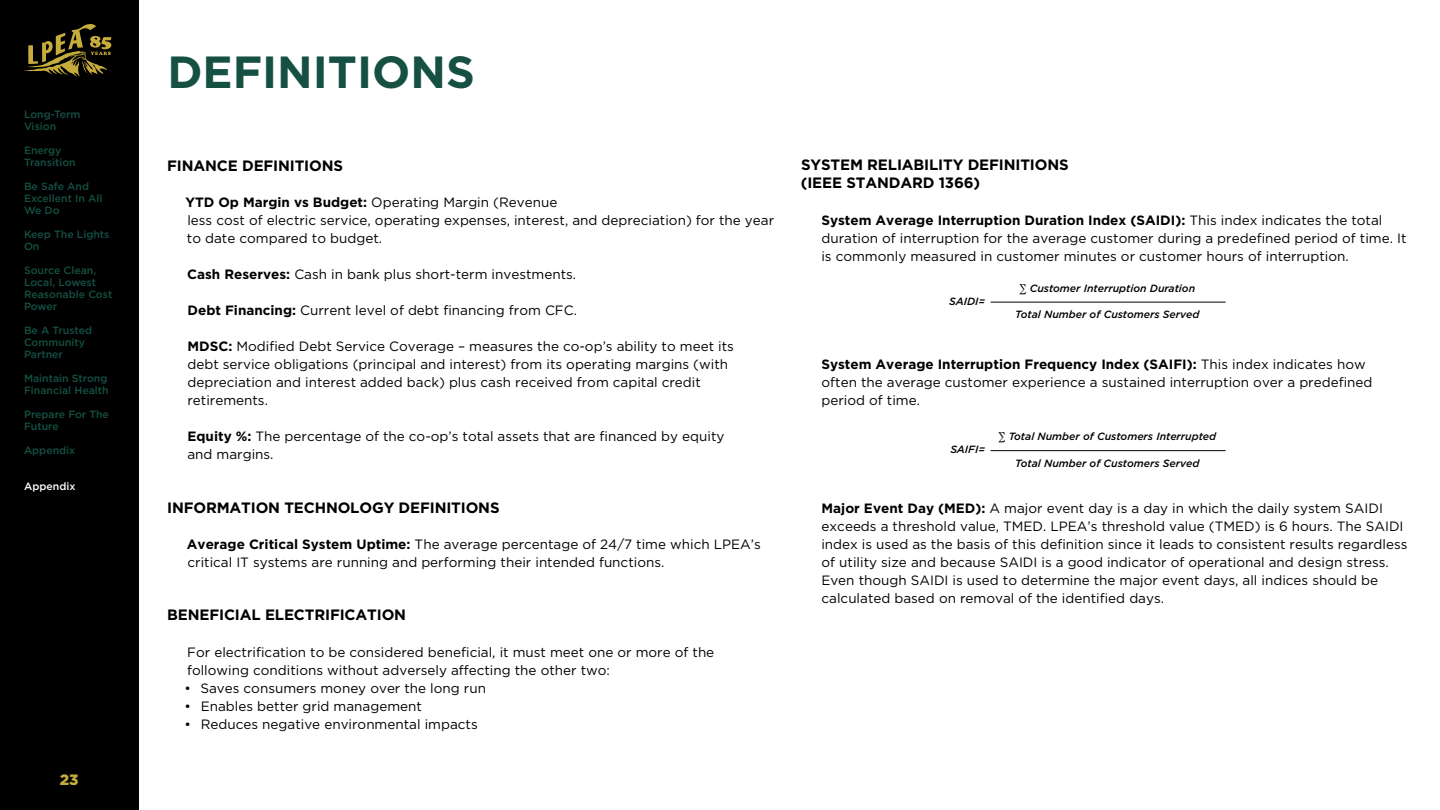
<style>
.page{position:relative;width:1440px;height:810px;background:#fff}
.page>*{position:absolute;margin:0;border:0;box-sizing:border-box;transform-origin:0 0}
.t1{font:700 45px "Gotham";color:#155043}
.t2{font:700 15px/18px "Gotham";letter-spacing:-.01em;color:#000}
.t3{font:900 15px "Gotham";color:#c5ac3c}
.t4{font:13.5px/18px "Gotham";color:#000}
.t5{font:500 10.5px/12px "Gotham";color:#155043}
.t6{font:italic 500 10.5px "Gotham";color:#000}
.t7{font:500 10.5px "Gotham";color:#fff}
.s1{font-weight:700}
</style>
<div class="page">
<div style="left:0;top:0;width:139px;height:810px;background:#000"></div>
<svg style="left:24px;top:24px;width:87px;height:53px"></svg>
<hr style="left:991px;top:302px;width:235px;height:1px;background:#000">
<hr style="left:991px;top:450px;width:235px;height:1px;background:#000">
<p class="t5" style="left:24px;top:108px;width:58px">Long-Term<br>Vision</p>
<p class="t5" style="left:24px;top:144px;width:53px">Energy<br>Transition</p>
<p class="t5" style="left:24px;top:180px;width:80px">Be Safe And<br>Excellent In All<br>We Do</p>
<p class="t5" style="left:24px;top:228px;width:87px">Keep The Lights<br>On</p>
<p class="t5" style="left:24px;top:264px;width:90px">Source Clean,<br>Local, Lowest<br>Reasonable Cost<br>Power</p>
<p class="t5" style="left:24px;top:324px;width:70px">Be A Trusted<br>Community<br>Partner</p>
<p class="t5" style="left:24px;top:372px;width:86px">Maintain Strong<br>Financial Health</p>
<p class="t5" style="left:24px;top:408px;width:87px">Prepare For The<br>Future</p>
<p class="t5" style="left:24px;top:444px;width:53px">Appendix</p>
<p class="t7" style="left:24px;top:479px;width:53px">Appendix</p>
<p class="t3" style="left:60px;top:769px;width:20px">23</p>
<h1 class="t1" style="left:167px;top:42px;width:309px">DEFINITIONS</h1>
<p class="t2" style="left:167px;top:157px;width:177px">FINANCE DEFINITIONS</p>
<p class="t4" style="left:185px;top:193px;width:590px"><span class="s1">YTD Op Margin vs Budget:</span> Operating Margin (Revenue<br>less cost of electric service, operating expenses, interest, and depreciation) for the year to date compared to budget.</p>
<p class="t4" style="left:187px;top:265px;width:390px"><span class="s1">Cash Reserves:</span> Cash in bank plus short-term investments.</p>
<p class="t4" style="left:188px;top:301px;width:391px"><span class="s1">Debt Financing:</span> Current level of debt financing from CFC.</p>
<p class="t4" style="left:187px;top:337px;width:548px"><span class="s1">MDSC:</span> Modified Debt Service Coverage – measures the co-op’s ability to meet its debt service obligations (principal and interest) from its operating margins (with depreciation and interest added back) plus cash received from capital credit retirements.</p>
<p class="t4" style="left:187px;top:427px;width:539px"><span class="s1">Equity %:</span> The percentage of the co-op’s total assets that are financed by equity and margins.</p>
<p class="t2" style="left:167px;top:499px;width:334px">INFORMATION TECHNOLOGY DEFINITIONS</p>
<p class="t4" style="left:187px;top:535px;width:575px"><span class="s1">Average Critical System Uptime:</span> The average percentage of 24/7 time which LPEA’s critical IT systems are running and performing their intended functions.</p>
<p class="t2" style="left:167px;top:605px;width:240px">BENEFICIAL ELECTRIFICATION</p>
<p class="t4" style="left:187px;top:643px;width:529px">For electrification to be considered beneficial, it must meet one or more of the following conditions without adversely affecting the other two:</p>
<p class="t4" style="left:184px;top:679px;width:303px">• Saves consumers money over the long run</p>
<p class="t4" style="left:184px;top:697px;width:239px">• Enables better grid management</p>
<p class="t4" style="left:184px;top:715px;width:295px">• Reduces negative environmental impacts</p>
<p class="t2" style="left:801px;top:155px;width:269px">SYSTEM RELIABILITY DEFINITIONS (IEEE STANDARD 1366)</p>
<p class="t4" style="left:821px;top:211px;width:587px"><span class="s1">System Average Interruption Duration Index (SAIDI):</span> This index indicates the total duration of interruption for the average customer during a predefined period of time. It is commonly measured in customer minutes or customer hours of interruption.</p>
<p class="t6" style="left:949px;top:294px;width:38px">SAIDI=</p>
<p class="t6" style="left:1019px;top:281px;width:178px">∑ Customer Interruption Duration</p>
<p class="t6" style="left:1015px;top:308px;width:186px">Total Number of Customers Served</p>
<p class="t4" style="left:821px;top:355px;width:553px"><span class="s1">System Average Interruption Frequency Index (SAIFI):</span> This index indicates how often the average customer experience a sustained interruption over a predefined period of time.</p>
<p class="t6" style="left:950px;top:443px;width:36px">SAIFI=</p>
<p class="t6" style="left:998px;top:430px;width:220px">∑ Total Number of Customers Interrupted</p>
<p class="t6" style="left:1015px;top:456px;width:186px">Total Number of Customers Served</p>
<p class="t4" style="left:821px;top:499px;width:588px"><span class="s1">Major Event Day (MED):</span> A major event day is a day in which the daily system SAIDI exceeds a threshold value, TMED. LPEA’s threshold value (TMED) is 6 hours. The SAIDI index is used as the basis of this definition since it leads to consistent results regardless of utility size and because SAIDI is a good indicator of operational and design stress.<br>Even though SAIDI is used to determine the major event days, all indices should be calculated based on removal of the identified days.</p>
</div>
